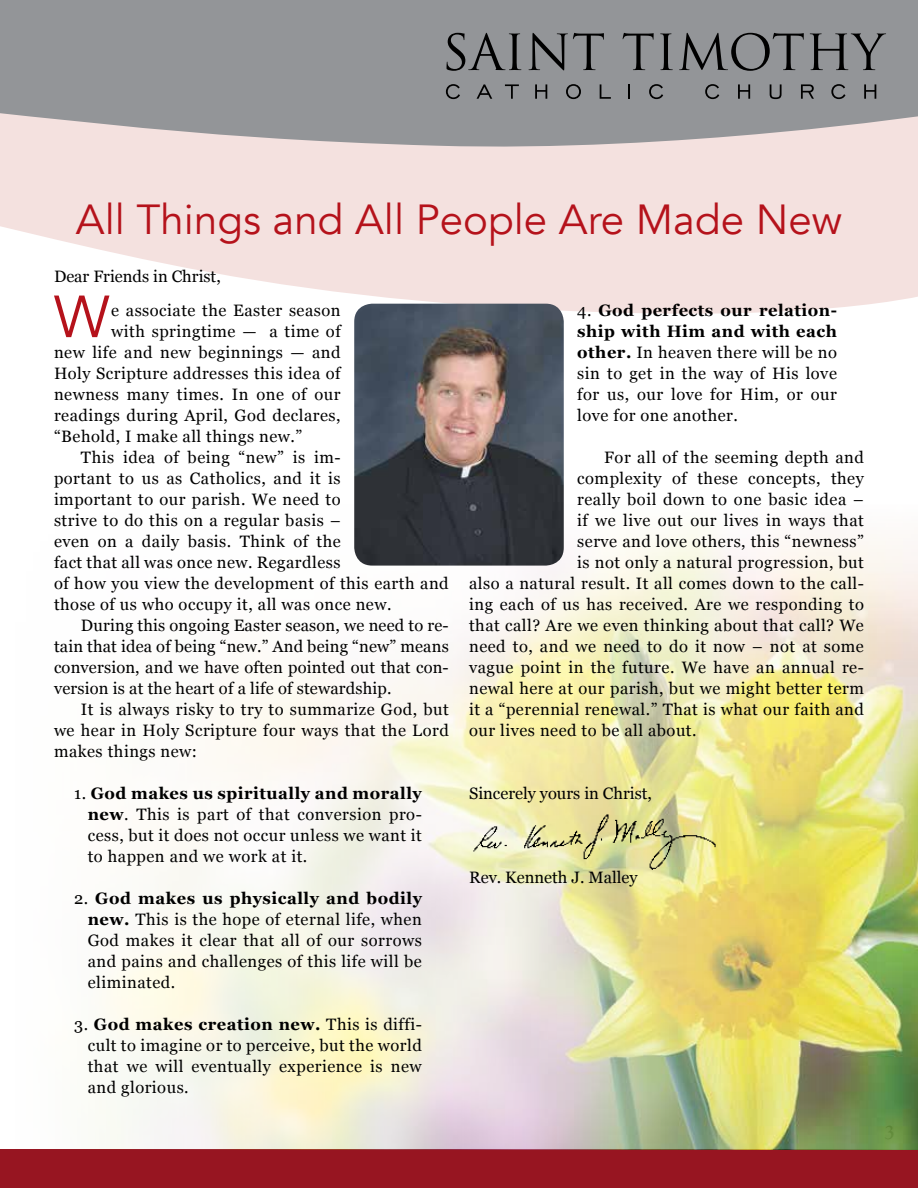
<style>
.page{position:relative;width:918px;height:1188px;background:#fff}
.page>*{position:absolute;margin:0;border:0;box-sizing:border-box;transform-origin:0 0}
.t1{font:58.8px "Avenir";color:#b5121b}
.t2{font:42px "Avenir";color:#b5121b}
.t3{font:16.5px/21px "Georgia";letter-spacing:.03em;color:#000;text-align:justify}
.t4{font:16.5px "Georgia";letter-spacing:.01em;color:#000}
.t5{font:16.5px "Georgia";color:#000}
.s1{font-weight:700}
</style>
<div class="page">
<svg style="left:0;top:153px;width:918px;height:161px;background:#f5e5e3"></svg>
<svg style="left:0;top:0;width:918px;height:153px;background:#9f9fa1"></svg>
<svg style="left:447px;top:33px;width:74px;height:38px;background:#707274"></svg>
<svg style="left:529px;top:33px;width:75px;height:37px;background:#737477"></svg>
<svg style="left:623px;top:33px;width:31px;height:37px"></svg>
<svg style="left:660px;top:33px;width:13px;height:37px"></svg>
<svg style="left:679px;top:33px;width:125px;height:38px;background:#737477"></svg>
<svg style="left:810px;top:33px;width:76px;height:37px;background:#737477"></svg>
<svg style="left:446px;top:84px;width:14px;height:15px"></svg>
<svg style="left:477px;top:84px;width:15px;height:15px"></svg>
<svg style="left:505px;top:84px;width:14px;height:15px"></svg>
<svg style="left:535px;top:84px;width:12px;height:15px"></svg>
<svg style="left:566px;top:84px;width:15px;height:15px"></svg>
<svg style="left:600px;top:84px;width:11px;height:15px"></svg>
<svg style="left:629px;top:84px;width:1px;height:15px"></svg>
<svg style="left:649px;top:84px;width:14px;height:15px"></svg>
<svg style="left:705px;top:84px;width:14px;height:15px"></svg>
<svg style="left:738px;top:84px;width:12px;height:15px"></svg>
<svg style="left:770px;top:84px;width:12px;height:15px"></svg>
<svg style="left:801px;top:84px;width:13px;height:15px"></svg>
<svg style="left:831px;top:84px;width:14px;height:15px"></svg>
<svg style="left:864px;top:84px;width:12px;height:15px"></svg>
<div style="left:0;top:1149px;width:918px;height:39px;background:#971521"></div>
<img style="left:99px;top:527px;width:819px;height:622px">
<img style="left:469px;top:809px;width:251px;height:61px">
<img style="left:354px;top:304px;width:210px;height:262px">
<h2 class="t2" style="left:76px;top:194px;width:768px">All Things and All People Are Made New</h2>
<p class="t5" style="left:54px;top:267px;width:168px">Dear Friends in Christ,</p>
<h1 class="t1" style="left:54px;top:282px;width:57px">W</h1>
<p class="t3" style="left:111px;top:300px;width:231px">e associate the Easter season</p>
<p class="t3" style="left:111px;top:321px;width:231px">with springtime — a time of</p>
<p class="t3" style="left:54px;top:342px;width:288px">new life and new beginnings — and</p>
<p class="t3" style="left:54px;top:363px;width:288px">Holy Scripture addresses this idea of</p>
<p class="t3" style="left:54px;top:384px;width:288px">newness many times. In one of our</p>
<p class="t3" style="left:54px;top:405px;width:288px">readings during April, God declares,</p>
<p class="t3" style="left:54px;top:426px;width:250px">“Behold, I make all things new.”</p>
<p class="t3" style="left:81px;top:447px;width:261px">This idea of being “new” is im-</p>
<p class="t3" style="left:54px;top:468px;width:288px">portant to us as Catholics, and it is</p>
<p class="t3" style="left:54px;top:489px;width:288px">important to our parish. We need to</p>
<p class="t3" style="left:54px;top:510px;width:288px">strive to do this on a regular basis –</p>
<p class="t3" style="left:54px;top:531px;width:288px">even on a daily basis. Think of the</p>
<p class="t3" style="left:54px;top:552px;width:288px">fact that all was once new. Regardless</p>
<p class="t3" style="left:54px;top:573px;width:396px">of how you view the development of this earth and</p>
<p class="t3" style="left:54px;top:594px;width:339px">those of us who occupy it, all was once new.</p>
<p class="t4" style="left:81px;top:616px;width:369px">During this ongoing Easter season, we need to re-</p>
<p class="t4" style="left:54px;top:637px;width:396px">tain that idea of being “new.” And being “new” means</p>
<p class="t4" style="left:54px;top:658px;width:396px">conversion, and we have often pointed out that con-</p>
<p class="t4" style="left:54px;top:679px;width:339px">version is at the heart of a life of stewardship.</p>
<p class="t3" style="left:81px;top:699px;width:369px">It is always risky to try to summarize God, but</p>
<p class="t3" style="left:54px;top:720px;width:396px">we hear in Holy Scripture four ways that the Lord</p>
<p class="t3" style="left:54px;top:741px;width:145px">makes things new:</p>
<p class="t3" style="left:88px;top:783px;width:336px;text-indent:-13px">1. <span class="s1">God makes us spiritually and morally new</span>. This is part of that conversion pro&shy;cess, but it does not occur unless we want it to happen and we work at it.</p>
<p class="t3" style="left:88px;top:888px;width:336px;text-indent:-13px">2. <span class="s1">God makes us physically and bodily new.</span> This is the hope of eternal life, when God makes it clear that all of our sorrows and pains and challenges of this life will be eliminated.</p>
<p class="t3" style="left:88px;top:1014px;width:336px;text-indent:-13px">3. <span class="s1">God makes creation new.</span> This is diffi&shy;cult to imagine or to perceive, but the world that we will eventually experience is new and glorious.</p>
<p class="t3" style="left:577px;top:300px;width:261px">4. <span class="s1">God perfects our relation&shy;ship with Him and with each other.</span> In heaven there will be no sin to get in the way of His love for us, our love for Him, or our love for one another.</p>
<p class="t3" style="left:604px;top:447px;width:261px">For all of the seeming depth and</p>
<p class="t3" style="left:577px;top:468px;width:288px">complexity of these concepts, they</p>
<p class="t3" style="left:577px;top:489px;width:288px">really boil down to one basic idea –</p>
<p class="t3" style="left:577px;top:510px;width:288px">if we live out our lives in ways that</p>
<p class="t3" style="left:577px;top:531px;width:288px">serve and love others, this “newness”</p>
<p class="t3" style="left:577px;top:552px;width:288px">is not only a natural progression, but</p>
<p class="t3" style="left:469px;top:573px;width:396px">also a natural result. It all comes down to the call-</p>
<p class="t3" style="left:469px;top:594px;width:396px">ing each of us has received. Are we responding to</p>
<p class="t3" style="left:469px;top:615px;width:396px">that call? Are we even thinking about that call? We</p>
<p class="t3" style="left:469px;top:636px;width:396px">need to, and we need to do it now – not at some</p>
<p class="t3" style="left:469px;top:657px;width:396px">vague point in the future. We have an annual re-</p>
<p class="t3" style="left:469px;top:678px;width:396px">newal here at our parish, but we might better term</p>
<p class="t3" style="left:469px;top:699px;width:396px">it a “perennial renewal.” That is what our faith and</p>
<p class="t3" style="left:469px;top:720px;width:229px">our lives need to be all about.</p>
<p class="t5" style="left:469px;top:784px;width:184px">Sincerely yours in Christ,</p>
<p class="t5" style="left:469px;top:868px;width:170px">Rev. Kenneth J. Malley</p>
</div>
